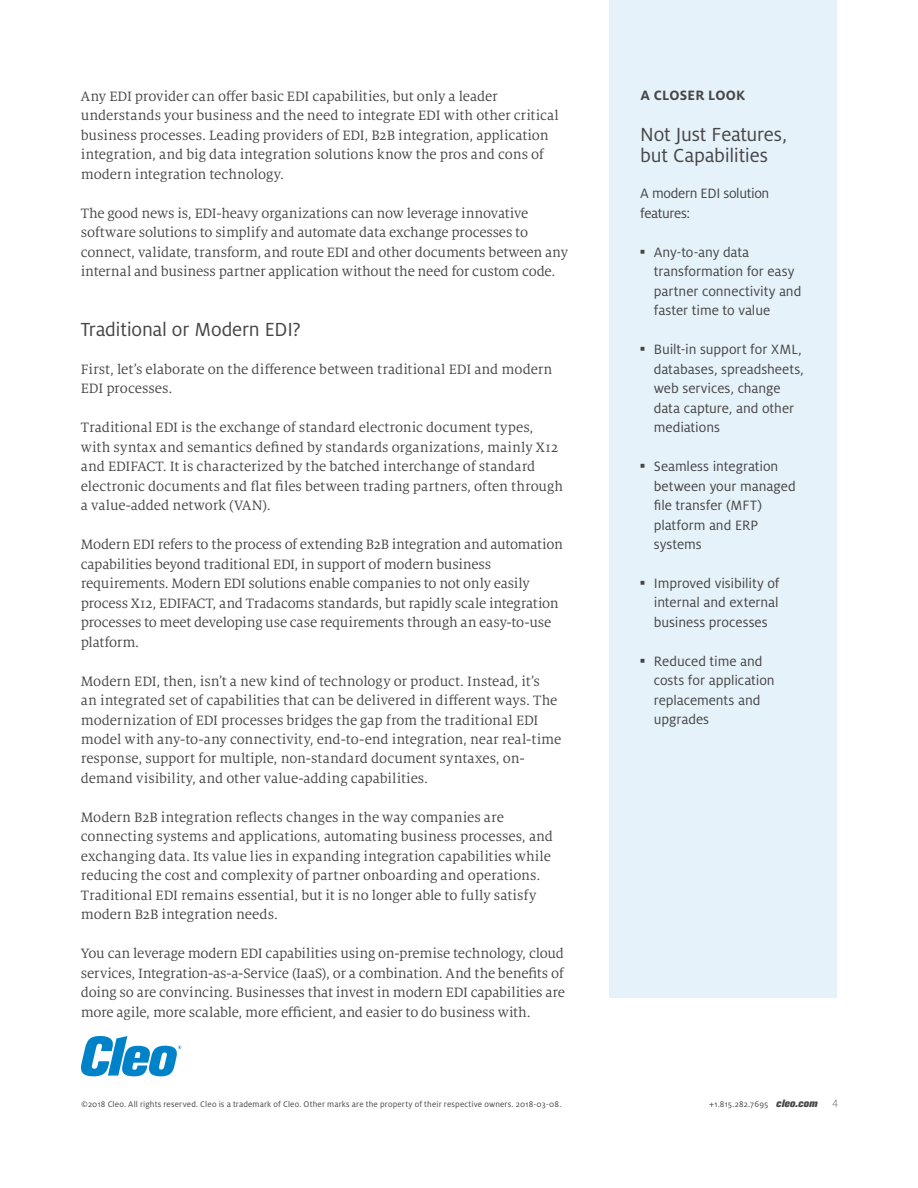
<style>
.page{position:relative;width:918px;height:1188px;background:#fff}
.page>*{position:absolute;margin:0;border:0;box-sizing:border-box;transform-origin:0 0}
.t1{font:21px/21px "Milo OT";letter-spacing:-.01em;color:#464647}
.t2{font:15px/19.5px "Milo Serif OT";letter-spacing:-.005em;color:#464647}
.t3{font:15px/19.5px "Milo OT";letter-spacing:-.005em;color:#464647}
.t4{font:15px/19.5px "Milo OT";letter-spacing:-.025em;color:#464647}
.t5{font:700 15px "Milo OT";letter-spacing:.015em;color:#464647}
.t6{font:300 10.5px "Akzidenz Grotesk Pro";color:#81827c}
.t7{font:9px "Milo OT";letter-spacing:.015em;color:#464647}
.s1{font-family:"Akzidenz Grotesk Pro Super"}
.s2{font-family:"Akzidenz Grotesk Pro";font-weight:800;font-style:italic;font-size:10.5px}
</style>
<div class="page">
<div style="left:609px;top:0;width:228px;height:998px;background:#e6f2f9"></div>
<svg style="left:81px;top:1036px;width:100px;height:40px"></svg>
<p class="t2" style="left:81px;top:86px;width:480px">Any EDI provider can offer basic EDI capabilities, but only a leader understands your business and the need to integrate EDI with other critical business processes. Leading providers of EDI, B2B integration, application integration, and big data integration solutions know the pros and cons of modern integration technology.</p>
<p class="t2" style="left:81px;top:203px;width:489px">The good news is, EDI-heavy organizations can now leverage innovative software solutions to simplify and automate data exchange processes to connect, validate, transform, and route EDI and other documents between any internal and business partner application without the need for custom code.</p>
<h1 class="t1" style="left:81px;top:319px;width:222px">Traditional or Modern EDI?</h1>
<p class="t2" style="left:81px;top:359px;width:473px">First, let’s elaborate on the difference between traditional EDI and modern<br>EDI processes.</p>
<p class="t2" style="left:81px;top:418px;width:484px">Traditional EDI is the exchange of standard electronic document types, with syntax and semantics defined by standards organizations, mainly X12 and EDIFACT. It is characterized by the batched interchange of standard electronic documents and flat files between trading partners, often through a value-added network (VAN).</p>
<p class="t2" style="left:81px;top:535px;width:484px">Modern EDI refers to the process of extending B2B integration and automation capabilities beyond traditional EDI, in support of modern business requirements. Modern EDI solutions enable companies to not only easily process X12, EDIFACT, and Tradacoms standards, but rapidly scale integration processes to meet developing use case requirements through an easy-to-use platform.</p>
<p class="t2" style="left:81px;top:671px;width:482px">Modern EDI, then, isn’t a new kind of technology or product. Instead, it’s<br>an integrated set of capabilities that can be delivered in different ways. The modernization of EDI processes bridges the gap from the traditional EDI model with any-to-any connectivity, end-to-end integration, near real-time response, support for multiple, non-standard document syntaxes, on&shy;demand visibility, and other value-adding capabilities.</p>
<p class="t2" style="left:81px;top:808px;width:474px">Modern B2B integration reflects changes in the way companies are connecting systems and applications, automating business processes, and exchanging data. Its value lies in expanding integration capabilities while reducing the cost and complexity of partner onboarding and operations.<br>Traditional EDI remains essential, but it is no longer able to fully satisfy modern B2B integration needs.</p>
<p class="t2" style="left:81px;top:944px;width:486px;text-align:justify">You can leverage modern EDI capabilities using on-premise technology, cloud services, Integration-as-a-Service (IaaS), or a combination. And the benefits of doing so are convincing. Businesses that invest in modern EDI capabilities are more agile, more scalable, more efficient, and easier to do business with.</p>
<p class="t5" style="left:640px;top:87px;width:106px">A CLOSER LOOK</p>
<h1 class="t1" style="left:640px;top:124px;width:148px">Not Just Features, but Capabilities</h1>
<p class="t4" style="left:640px;top:184px;width:131px">A modern EDI solution features:</p>
<p class="t3" style="left:654px;top:242px;width:149px;text-indent:-14px"><span class="s1">•</span> Any-to-any data transformation for easy partner connectivity and faster time to value</p>
<p class="t3" style="left:654px;top:340px;width:152px;text-indent:-14px"><span class="s1">•</span> Built-in support for XML, databases, spreadsheets, web services, change data capture, and other mediations</p>
<p class="t3" style="left:654px;top:457px;width:144px;text-indent:-14px"><span class="s1">•</span> Seamless integration between your managed file transfer (MFT) platform and ERP systems</p>
<p class="t3" style="left:654px;top:574px;width:127px;text-align:justify;text-indent:-14px"><span class="s1">•</span> Improved visibility of internal and external business processes</p>
<p class="t3" style="left:654px;top:652px;width:122px;text-indent:-14px"><span class="s1">•</span> Reduced time and costs for application replacements and upgrades</p>
<p class="t7" style="left:81px;top:1099px;width:482px">©2018 Cleo. All rights reserved. Cleo is a trademark of Cleo. Other marks are the property of their respective owners. 2018-03-08.</p>
<p class="t6" style="left:832px;top:1097px;width:8px">4</p>
<p class="t7" style="left:709px;top:1099px;width:110px">+1.815.282.7695 <span class="s2">cleo.com</span></p>
</div>
